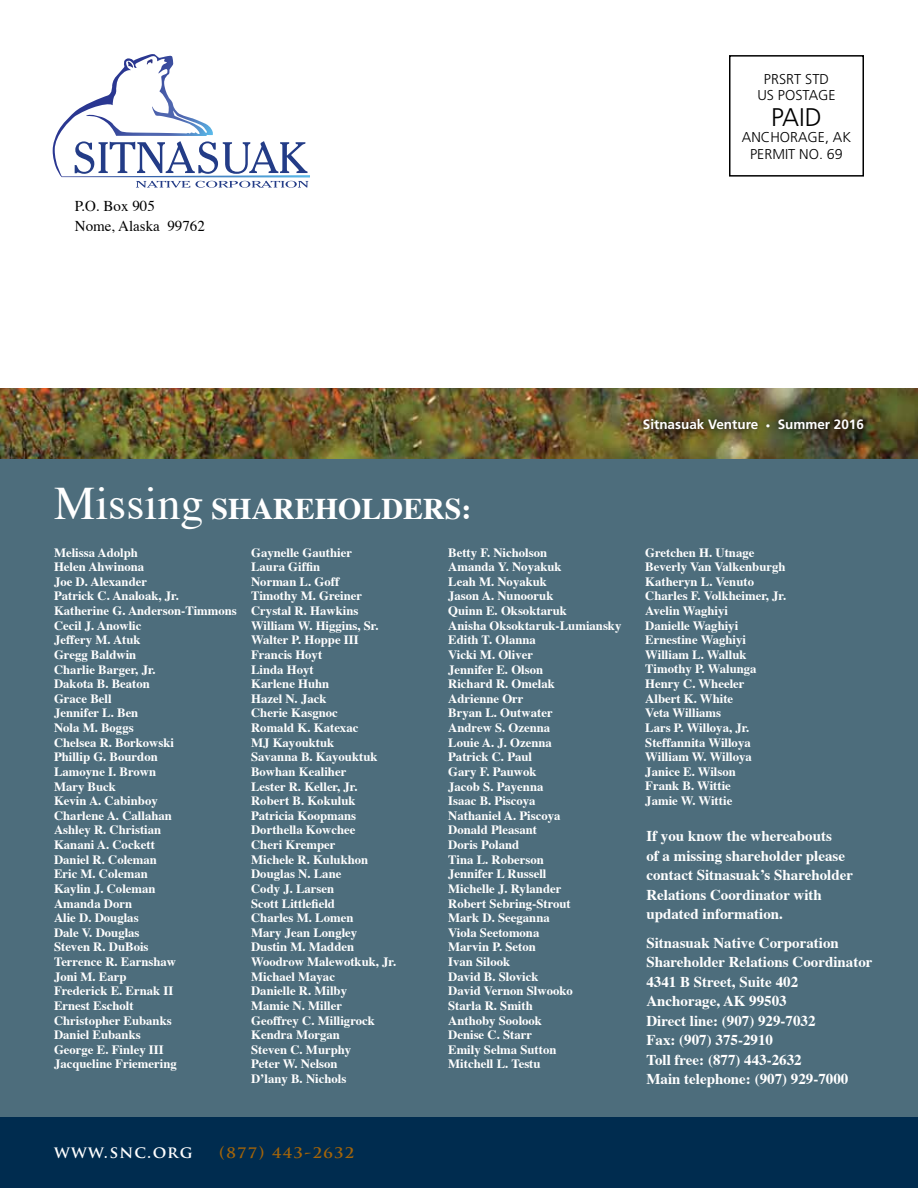
<style>
.page{position:relative;width:918px;height:1188px;background:#fff}
.page>*{position:absolute;margin:0;border:0;box-sizing:border-box;transform-origin:0 0}
.t1{font:700 30px "Times";color:#fff}
.t2{font:300 25.5px "Frutiger";color:#000}
.t3{font:700 16.5px "Trajan Pro";letter-spacing:.08em;color:#a36409}
.t4{font:700 16.5px "Trajan Pro";letter-spacing:.07em;color:#fff}
.t5{font:700 15px/19.5px "Times";color:#fff}
.t6{font:15px/19.5px "Times";color:#000}
.t7{font:300 14.25px/16.5px "Frutiger";color:#000;text-align:center}
.t8{font:700 13.5px "Frutiger";color:#fff}
.t9{font:700 12.75px/14.5px "Times";color:#fff}
.s1{font-weight:400;font-size:46.5px}
.s2{font-size:9px}
</style>
<div class="page">
<div style="left:0;top:447px;width:918px;height:741px;background:#4d6d7c"></div>
<img style="left:0;top:389px;width:918px;height:70px">
<div style="left:0;top:1118px;width:918px;height:70px;background:#002c4f"></div>
<svg style="left:53px;top:54px;width:257px;height:134px"></svg>
<div style="left:729px;top:55px;width:135px;height:122px;border:2px solid #000"></div>
<img style="left:636px;top:411px;width:235px;height:26px">
<p class="t6" style="left:75px;top:197px;width:131px">P.O. Box 905<br>Nome, Alaska 99762</p>
<h1 class="t1" style="left:54px;top:489px;width:419px"><span class="s1">Missing</span> SHAREHOLDERS:</h1>
<p class="t7" style="left:757px;top:71px;width:80px">PRSRT STD<br>US POSTAGE</p>
<h2 class="t2" style="left:771px;top:102px;width:52px">PAID</h2>
<p class="t7" style="left:742px;top:129px;width:111px">ANCHORAGE, AK<br>PERMIT NO. 69</p>
<p class="t8" style="left:643px;top:416px;width:223px">Sitnasuak Venture <span class="s2">•</span> Summer 2016</p>
<p class="t9" style="left:54px;top:546px;width:184px">Melissa Adolph<br>Helen Ahwinona<br>Joe D. Alexander<br>Patrick C. Analoak, Jr.<br>Katherine G. Anderson-Timmons<br>Cecil J. Anowlic<br>Jeffery M. Atuk<br>Gregg Baldwin<br>Charlie Barger, Jr.<br>Dakota B. Beaton<br>Grace Bell<br>Jennifer L. Ben<br>Nola M. Boggs<br>Chelsea R. Borkowski<br>Phillip G. Bourdon<br>Lamoyne I. Brown<br>Mary Buck<br>Kevin A. Cabinboy<br>Charlene A. Callahan<br>Ashley R. Christian<br>Kanani A. Cockett<br>Daniel R. Coleman<br>Eric M. Coleman<br>Kaylin J. Coleman<br>Amanda Dorn<br>Alie D. Douglas<br>Dale V. Douglas<br>Steven R. DuBois<br>Terrence R. Earnshaw<br>Joni M. Earp<br>Frederick E. Ernak II<br>Ernest Escholt<br>Christopher Eubanks<br>Daniel Eubanks<br>George E. Finley III<br>Jacqueline Friemering</p>
<p class="t9" style="left:251px;top:545px;width:147px">Gaynelle Gauthier<br>Laura Giffin<br>Norman L. Goff<br>Timothy M. Greiner<br>Crystal R. Hawkins<br>William W. Higgins, Sr.<br>Walter P. Hoppe III<br>Francis Hoyt<br>Linda Hoyt<br>Karlene Huhn<br>Hazel N. Jack<br>Cherie Kasgnoc<br>Romald K. Katexac<br>MJ Kayouktuk<br>Savanna B. Kayouktuk<br>Bowhan Kealiher<br>Lester R. Keller, Jr.<br>Robert B. Kokuluk<br>Patricia Koopmans<br>Dorthella Kowchee<br>Cheri Kremper<br>Michele R. Kulukhon<br>Douglas N. Lane<br>Cody J. Larsen<br>Scott Littlefield<br>Charles M. Lomen<br>Mary Jean Longley<br>Dustin M. Madden<br>Woodrow Malewotkuk, Jr.<br>Michael Mayac<br>Danielle R. Milby<br>Mamie N. Miller<br>Geoffrey C. Milligrock<br>Kendra Morgan<br>Steven C. Murphy<br>Peter W. Nelson<br>D’lany B. Nichols</p>
<p class="t9" style="left:448px;top:545px;width:175px">Betty F. Nicholson<br>Amanda Y. Noyakuk<br>Leah M. Noyakuk<br>Jason A. Nunooruk<br>Quinn E. Oksoktaruk<br>Anisha Oksoktaruk-Lumiansky<br>Edith T. Olanna<br>Vicki M. Oliver<br>Jennifer E. Olson<br>Richard R. Omelak<br>Adrienne Orr<br>Bryan L. Outwater<br>Andrew S. Ozenna<br>Louie A. J. Ozenna<br>Patrick C. Paul<br>Gary F. Pauwok<br>Jacob S. Payenna<br>Isaac B. Piscoya<br>Nathaniel A. Piscoya<br>Donald Pleasant<br>Doris Poland<br>Tina L. Roberson<br>Jennifer L Russell<br>Michelle J. Rylander<br>Robert Sebring-Strout<br>Mark D. Seeganna<br>Viola Seetomona<br>Marvin P. Seton<br>Ivan Silook<br>David B. Slovick<br>David Vernon Slwooko<br>Starla R. Smith<br>Anthoby Soolook<br>Denise C. Starr<br>Emily Selma Sutton<br>Mitchell L. Testu</p>
<p class="t9" style="left:645px;top:545px;width:142px">Gretchen H. Utnage<br>Beverly Van Valkenburgh<br>Katheryn L. Venuto<br>Charles F. Volkheimer, Jr.<br>Avelin Waghiyi<br>Danielle Waghiyi<br>Ernestine Waghiyi<br>William L. Walluk<br>Timothy P. Walunga<br>Henry C. Wheeler<br>Albert K. White<br>Veta Williams<br>Lars P. Willoya, Jr.<br>Steffannita Willoya<br>William W. Willoya<br>Janice E. Wilson<br>Frank B. Wittie<br>Jamie W. Wittie</p>
<p class="t5" style="left:646px;top:827px;width:208px">If you know the whereabouts<br>of a missing shareholder please contact Sitnasuak’s Shareholder<br>Relations Coordinator with updated information.</p>
<p class="t5" style="left:646px;top:934px;width:228px">Sitnasuak Native Corporation<br>Shareholder Relations Coordinator<br>4341 B Street, Suite 402<br>Anchorage, AK 99503<br>Direct line: (907) 929-7032<br>Fax: (907) 375-2910<br>Toll free: (877) 443-2632<br>Main telephone: (907) 929-7000</p>
<p class="t4" style="left:54px;top:1142px;width:140px">WWW.SNC.ORG</p>
<p class="t3" style="left:219px;top:1142px;width:137px">(877) 443-2632</p>
</div>
